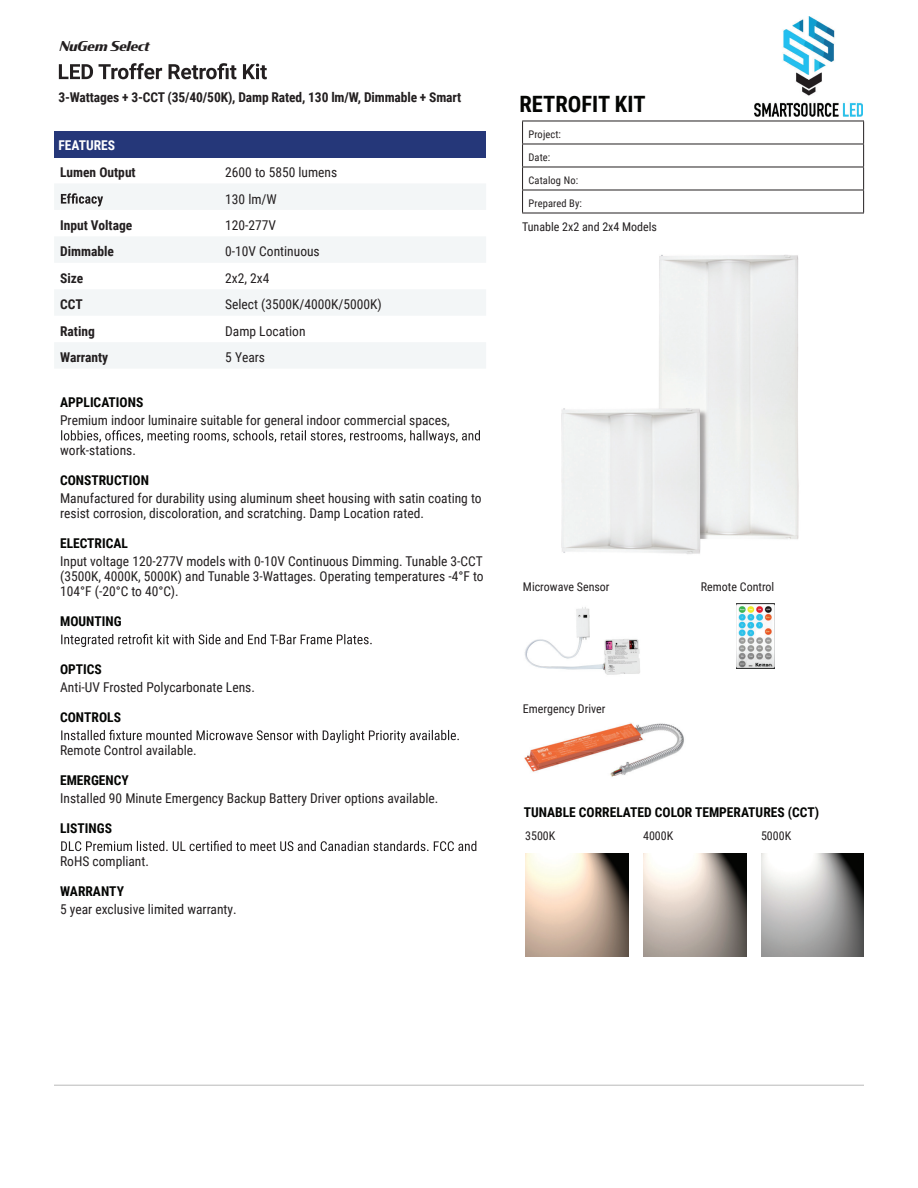
<style>
.page{position:relative;width:918px;height:1188px;background:#fff}
.page>*{position:absolute;margin:0;border:0;box-sizing:border-box;transform-origin:0 0}
.t1{font:700 22.5px "Roboto Condensed";color:#040503}
.t2{font:13.5px/15px "Roboto Condensed";color:#231f20}
.t3{font:700 13.5px "Roboto Condensed";color:#040503}
.t4{font:700 13.5px "Roboto Condensed";color:#231f20}
.t5{font:italic 700 13.5px "Condor";color:#231f20}
.t6{font:700 13.5px "Roboto Condensed";color:#fff}
.t7{font:12px "Roboto Condensed";color:#231f20}
.t8{font:10.5px/23px "Roboto Condensed";letter-spacing:.01em;color:#231f20}
</style>
<div class="page">
<hr style="left:54px;top:1085px;width:810px;height:1px;background:#b9b9b9">
<img style="left:736px;top:604px;width:39px;height:64px">
<img style="left:561px;top:255px;width:238px;height:299px">
<svg style="left:54px;top:184px;width:432px;height:184px;fill:#f3f6f7"></svg>
<svg style="left:61px;top:193px;width:42px;height:13px"></svg>
<svg style="left:59px;top:63px;width:208px;height:16px"></svg>
<hr style="left:522px;top:121px;width:342px;height:1px;background:#231f20">
<hr style="left:522px;top:144px;width:342px;height:1px;background:#231f20">
<hr style="left:522px;top:167px;width:342px;height:1px;background:#231f20">
<hr style="left:522px;top:190px;width:342px;height:1px;background:#231f20">
<svg style="left:522px;top:121px;width:1px;height:92px"></svg>
<svg style="left:863px;top:121px;width:1px;height:92px"></svg>
<hr style="left:522px;top:213px;width:342px;height:1px;background:#231f20">
<svg style="left:61px;top:430px;width:419px;height:13px"></svg>
<svg style="left:61px;top:634px;width:311px;height:13px"></svg>
<svg style="left:61px;top:730px;width:398px;height:13px"></svg>
<svg style="left:61px;top:841px;width:415px;height:10px"></svg>
<div style="left:54px;top:131px;width:432px;height:27px;background:#253779"></div>
<img style="left:643px;top:853px;width:103px;height:103px">
<img style="left:761px;top:853px;width:103px;height:103px">
<img style="left:525px;top:853px;width:103px;height:103px">
<img style="left:524px;top:723px;width:160px;height:54px">
<img style="left:525px;top:607px;width:115px;height:68px">
<div style="left:539px;top:620px;width:36px;height:16px;background:#fff"></div>
<img style="left:754px;top:17px;width:109px;height:99px">
<p class="t5" style="left:60px;top:37px;width:92px">NuGem Select</p>
<p class="t4" style="left:58px;top:88px;width:404px">3-Wattages + 3-CCT (35/40/50K), Damp Rated, 130 lm/W, Dimmable + Smart</p>
<p class="t6" style="left:58px;top:136px;width:58px">FEATURES</p>
<p class="t4" style="left:60px;top:163px;width:77px">Lumen Output</p>
<p class="t2" style="left:225px;top:159px;width:114px;line-height:26.4px">2600 to 5850 lumens<br>130 lm/W</p>
<p class="t4" style="left:60px;top:216px;width:74px">Input Voltage</p>
<p class="t2" style="left:225px;top:217px;width:52px">120-277V</p>
<p class="t4" style="left:60px;top:242px;width:55px">Dimmable</p>
<p class="t2" style="left:225px;top:244px;width:96px">0-10V Continuous</p>
<p class="t4" style="left:60px;top:269px;width:25px">Size</p>
<p class="t2" style="left:225px;top:270px;width:46px">2x2, 2x4</p>
<p class="t4" style="left:60px;top:295px;width:24px">CCT</p>
<p class="t2" style="left:225px;top:297px;width:158px">Select (3500K/4000K/5000K)</p>
<p class="t4" style="left:60px;top:322px;width:36px">Rating</p>
<p class="t2" style="left:225px;top:323px;width:82px">Damp Location</p>
<p class="t4" style="left:60px;top:348px;width:50px">Warranty</p>
<p class="t2" style="left:225px;top:350px;width:41px">5 Years</p>
<p class="t3" style="left:60px;top:393px;width:85px">APPLICATIONS</p>
<p class="t2" style="left:60px;top:413px;width:391px">Premium indoor luminaire suitable for general indoor commercial spaces,</p>
<p class="t2" style="left:60px;top:443px;width:77px">work-stations.</p>
<p class="t3" style="left:60px;top:471px;width:90px">CONSTRUCTION</p>
<p class="t2" style="left:60px;top:491px;width:423px">Manufactured for durability using aluminum sheet housing with satin coating to resist corrosion, discoloration, and scratching. Damp Location rated.</p>
<p class="t3" style="left:60px;top:534px;width:69px">ELECTRICAL</p>
<p class="t2" style="left:60px;top:553px;width:425px;text-align:justify">Input voltage 120-277V models with 0-10V Continuous Dimming. Tunable 3-CCT (3500K, 4000K, 5000K) and Tunable 3-Wattages. Operating temperatures -4°F to 104°F (-20°C to 40°C).</p>
<p class="t3" style="left:60px;top:612px;width:63px">MOUNTING</p>
<p class="t3" style="left:60px;top:660px;width:43px">OPTICS</p>
<p class="t2" style="left:60px;top:679px;width:196px">Anti-UV Frosted Polycarbonate Lens.</p>
<p class="t3" style="left:60px;top:708px;width:62px">CONTROLS</p>
<p class="t2" style="left:60px;top:742px;width:138px">Remote Control available.</p>
<p class="t3" style="left:60px;top:771px;width:70px">EMERGENCY</p>
<p class="t2" style="left:60px;top:790px;width:380px">Installed 90 Minute Emergency Backup Battery Driver options available.</p>
<p class="t3" style="left:60px;top:818px;width:53px">LISTINGS</p>
<p class="t2" style="left:60px;top:853px;width:90px">RoHS compliant.</p>
<p class="t3" style="left:60px;top:881px;width:65px">WARRANTY</p>
<p class="t2" style="left:60px;top:901px;width:178px">5 year exclusive limited warranty.</p>
<h1 class="t1" style="left:520px;top:89px;width:128px">RETROFIT KIT</h1>
<p class="t8" style="left:529px;top:122px;width:55px">Project:<br>Date:<br>Catalog No:<br>Prepared By:</p>
<p class="t7" style="left:522px;top:219px;width:136px">Tunable 2x2 and 2x4 Models</p>
<p class="t7" style="left:523px;top:579px;width:88px">Microwave Sensor</p>
<p class="t7" style="left:523px;top:700px;width:84px">Emergency Driver</p>
<p class="t7" style="left:701px;top:579px;width:75px">Remote Control</p>
<p class="t3" style="left:524px;top:803px;width:297px">TUNABLE CORRELATED COLOR TEMPERATURES (CCT)</p>
<p class="t7" style="left:525px;top:827px;width:32px">3500K</p>
<p class="t7" style="left:643px;top:827px;width:32px">4000K</p>
<p class="t7" style="left:761px;top:827px;width:32px">5000K</p>
</div>
